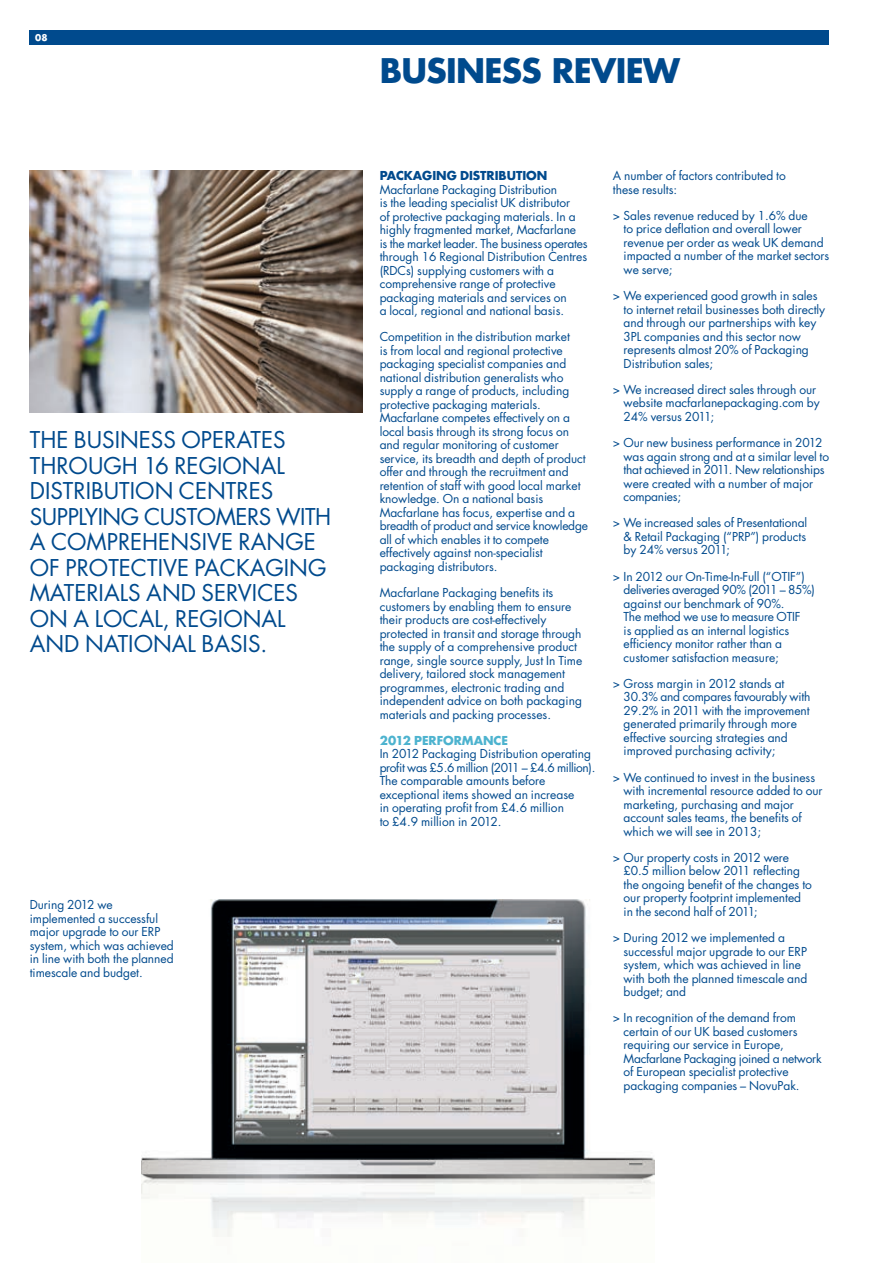
<style>
.page{position:relative;width:893px;height:1263px;background:#fff}
.page>*{position:absolute;margin:0;border:0;box-sizing:border-box;transform-origin:0 0}
.t1{font:700 33px "Futura Std";letter-spacing:-.02em;color:#004a8d}
.t2{font:22.5px/25.5px "Futura Std";color:#004a8d}
.t3{font:12px/13.5px "Futura Std";letter-spacing:-.01em;color:#004a8d}
.t4{font:12px/13.5px "Futura Std";letter-spacing:-.06em;color:#004a8d}
.t5{font:12px/13.5px "Futura Std";letter-spacing:-.08em;color:#004a8d}
.t6{font:12px/13.5px "Futura Std";letter-spacing:-.035em;color:#004a8d}
.t7{font:700 12px "Futura Std";letter-spacing:-.005em;color:#004a8d}
.t8{font:700 12px "Futura Std";letter-spacing:-.005em;color:#4db3cf}
.t9{font:700 9px "Futura Std";color:#fff}
</style>
<div class="page">
<div style="left:30px;top:30px;width:799px;height:15px;background:#004a8d"></div>
<img style="left:141px;top:899px;width:514px;height:338px">
<img style="left:30px;top:170px;width:333px;height:242px">
<p class="t9" style="left:35px;top:32px;width:14px">08</p>
<h2 class="t2" style="left:30px;top:427px;width:303px">The business operates through 16 Regional<br>Distribution Centres supplying customers with a comprehensive range of protective packaging materials and services on a local, regional and national basis.</h2>
<p class="t3" style="left:30px;top:898px;width:146px">During 2012 we implemented a successful major upgrade to our ERP system, which was achieved in line with both the planned timescale and budget.</p>
<h1 class="t1" style="left:380px;top:48px;width:302px">BUSINESS REVIEW</h1>
<p class="t7" style="left:380px;top:167px;width:169px">PAC KAGING DISTRIBUTION</p>
<p class="t3" style="left:380px;top:182px;width:210px">Macfarlane Packaging Distribution<br>is the leading specialist UK distributor<br>of protective packaging materials. I n a highly fragmented market, Macfarlane<br>is the market leader. The business operates through 16 Regional Distribution Centres (RDC</p>
<p class="t3" style="left:380px;top:263px;width:189px;text-indent:27px">s) supplying customers with a comprehensive range of protective packaging materials and services on a local, regional and national basis.</p>
<p class="t3" style="left:380px;top:330px;width:210px">Competition in the distribution market<br>is from local and regional protective packaging specialist companies and national distribution generalists who supply a range of products, including protective packaging materials.<br>Macfarlane competes effectively on a local basis through its strong focus on and regular monitoring of customer service, its breadth and depth of product offer and through the recruitment and retention of staff with good local market knowledge. On a national basis Macfarlane has focus, expertise and a breadth of product and service knowledge all of which enables it to compete effectively against non-specialist packaging distributors.</p>
<p class="t3" style="left:380px;top:586px;width:204px">Macfarlane Packaging benefits its customers by enabling them to ensure their products are cost-effectively protected in transit and storage through the supply of a comprehensive product range, single source supply, Just I n Time delivery, tailored stock management programmes, electronic trading and independent advice on both packaging materials and packing processes.</p>
<p class="t8" style="left:380px;top:732px;width:130px">2012 PERFORMANC E</p>
<p class="t4" style="left:380px;top:747px;width:217px">In 2012 Packaging Distribution operating profit was £5.6 million (2011 – £4.6 million).<br>The comparable amounts before exceptional items showed an increase<br>in operating profit from £4.6 million<br>to £4.9 million in 2012.</p>
<p class="t3" style="left:613px;top:169px;width:174px">A number of factors contributed to these results:</p>
<p class="t3" style="left:624px;top:209px;width:207px;text-indent:-11px">&gt; Sales revenue reduced by 1.6% due<br>to price deflation and overall lower revenue per order as weak UK demand impacted a number of the market sectors we serve;</p>
<p class="t3" style="left:624px;top:289px;width:203px;text-indent:-11px">&gt; We experienced good growth in sales to internet retail businesses both directly and through our partnerships with key 3PL companies and this sector now represents almost 20% of Packaging Distribution sales;</p>
<p class="t3" style="left:624px;top:383px;width:198px;text-indent:-11px">&gt; We increased direct sales through our website macfarlanepackaging.com by<br>24% versus 2011;</p>
<p class="t6" style="left:624px;top:436px;width:207px;text-indent:-11px">&gt; Our new business performance in 2012 was again strong and at a similar level to that achieved in 2011. New relationships were created with a number of major companies;</p>
<p class="t3" style="left:624px;top:516px;width:185px;text-align:justify;text-indent:-11px">&gt; We increased sales of Presentational &amp; Retail Packaging (“PRP”) products by 24% versus 2011;</p>
<p class="t3" style="left:613px;top:569px;width:166px">&gt; I n 2012 our On-Time-In-Full (“OTIF</p>
<p class="t3" style="left:624px;top:569px;width:193px;text-indent:172px">”) deliveries averaged 90% (2011 – 85%) against our benchmark of 90%.<br>The method we use to measure OTIF<br>is applied as an internal logistics efficiency monitor rather than a customer satisfaction measure;</p>
<p class="t3" style="left:624px;top:677px;width:188px;text-indent:-11px">&gt; Gross margin in 2012 stands at 30.3% and compares favourably with 29.2% in 2011 with the improvement generated primarily through more effective sourcing strategies and improved purchasing activity;</p>
<p class="t3" style="left:624px;top:770px;width:200px;text-indent:-11px">&gt; We continued to invest in the business with incremental resource added to our marketing, purchasing and major account sales teams, the benefits of which we will see in 2013;</p>
<p class="t5" style="left:624px;top:851px;width:190px;text-indent:-11px">&gt; Our property costs in 2012 were £0.5 million below 2011 reflecting the ongoing benefit of the changes to our property footprint implemented in the second half of 2011;</p>
<p class="t3" style="left:624px;top:931px;width:185px;text-indent:-11px">&gt; During 2012 we implemented a successful major upgrade to our ERP system, which was achieved in line with both the planned timescale and budget; and</p>
<p class="t3" style="left:624px;top:1011px;width:200px;text-indent:-11px">&gt; I n recognition of the demand from certain of our UK based customers requiring our service in Europe, Macfarlane Packaging joined a network of European specialist protective packaging companies – NovuPak.</p>
</div>
